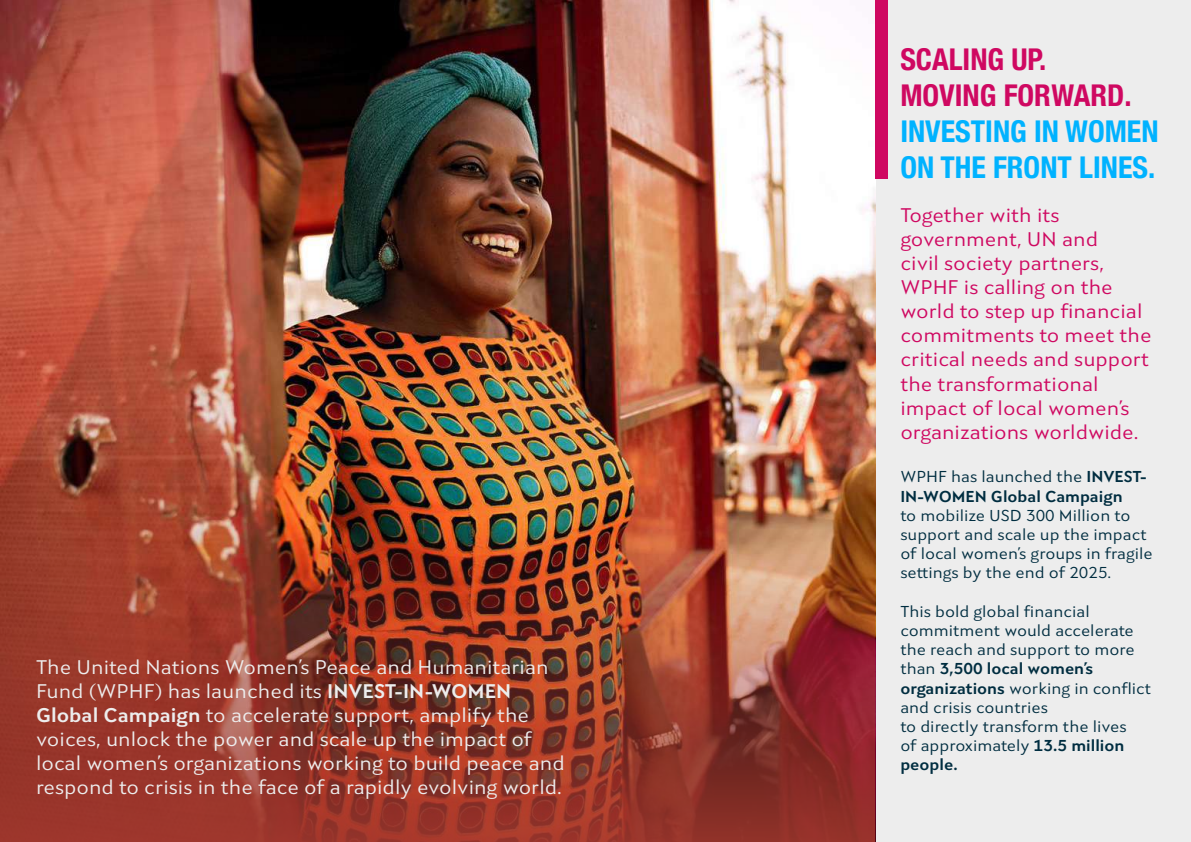
<style>
.page{position:relative;width:1191px;height:842px;background:#fff}
.page>*{position:absolute;margin:0;border:0;box-sizing:border-box;transform-origin:0 0}
.t1{font:700 condensed 30px/36px "Helvetica Neue";color:#00b2ff}
.t2{font:700 condensed 30px/36px "Helvetica Neue";color:#cf0861}
.t3{font:20px/24px "Seven One Eight";color:#ededed}
.t4{font:20px/24px "Seven One Eight";color:#cf0861}
.t5{font:16px/19.2px "Seven One Eight";color:#002d40}
.t6{font:700 16px/19.2px "Seven One Eight";color:#002d40}
.s1{font-weight:700}
.s2{font-weight:400}
</style>
<div class="page">
<div style="left:583px;top:0;width:608px;height:842px;background:#ededed"></div>
<img style="left:0;top:0;width:875px;height:509px">
<img style="left:0;top:509px;width:875px;height:333px">
<div style="left:875px;top:0;width:12px;height:178px;background:#cf0861"></div>
<p class="t3" style="left:36px;top:655px;width:530px">The United Nations Women’s Peace and Humanitarian Fund (WPHF) has launched its <span class="s1">INVEST-IN-WOMEN Global Campaign</span> to accelerate support, amplify the voices, unlock the power and scale up the impact of local women’s organizations working to build peace and respond to crisis in the face of a rapidly evolving world.</p>
<h1 class="t2" style="left:900px;top:40px;width:233px">SCALING UP.<br>MOVING FORWARD.</h1>
<h1 class="t1" style="left:900px;top:112px;width:260px">INVESTING IN WOMEN<br>ON THE FRONT LINES.</h1>
<p class="t4" style="left:900px;top:203px;width:253px">Together with its government, UN and<br>civil society partners,<br>WPHF is calling on the world to step up financial commitments to meet the critical needs and support the transformational impact of local women’s organizations worldwide.</p>
<p class="t6" style="left:900px;top:467px;width:248px"><span class="s2">WPHF has launched the</span> INVEST-<br>IN-WOMEN Global Campaign</p>
<p class="t5" style="left:900px;top:505px;width:254px">to mobilize USD 300 Million to support and scale up the impact of local women’s groups in fragile settings by the end of 2025.</p>
<p class="t5" style="left:900px;top:601px;width:252px">This bold global financial commitment would accelerate the reach and support to more than <span class="s1">3,500 local women’s organizations</span> working in conflict and crisis countries<br>to directly transform the lives<br>of approximately <span class="s1">13.5 million people.</span></p>
</div>
